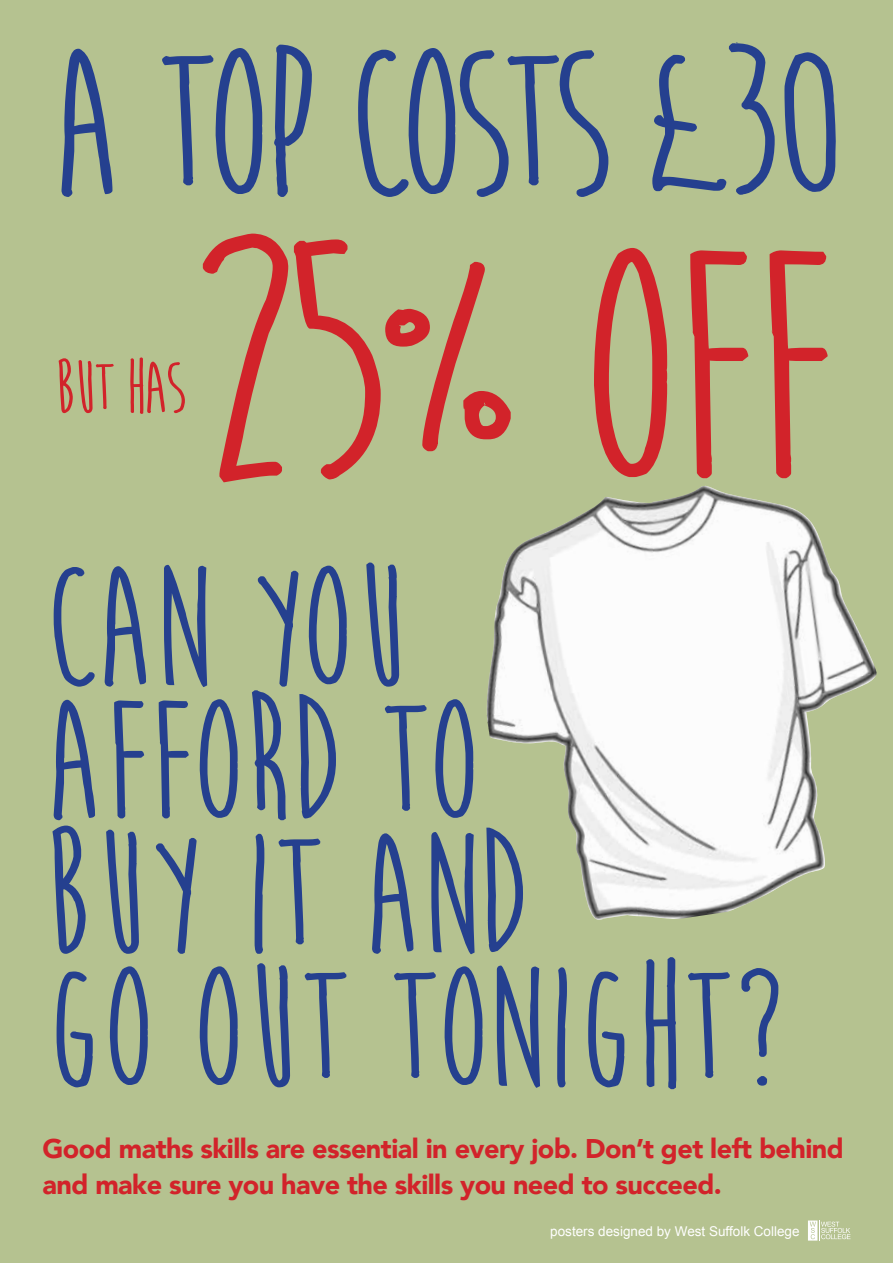
<style>
.page{position:relative;width:893px;height:1263px;background:#b5c290}
.page>*{position:absolute;margin:0;border:0;box-sizing:border-box;transform-origin:0 0}
.t1{font:700 339px "Moon Flower";color:#d2232a}
.t2{font:700 216px "Moon Flower";letter-spacing:-.06em;color:#25408f}
.t3{font:700 175.5px/133.5px "Moon Flower";letter-spacing:-.02em;color:#25408f}
.t4{font:700 75px "Moon Flower";letter-spacing:-.06em;color:#d2232a}
.t5{font:900 27px/36px "Avenir";letter-spacing:-.02em;color:#d2232a}
.t6{font:13.5px "Arial";color:#fff}
.s1{font-size:354px}
</style>
<div class="page">
<img style="left:486px;top:486px;width:391px;height:434px">
<svg style="left:808px;top:1220px;width:42px;height:20px"></svg>
<h2 class="t2" style="left:48px;top:12px;width:800px">A TOP COSTS £30</h2>
<h3 class="t4" style="left:54px;top:349px;width:133px">BUT HAS</h3>
<h1 class="t1" style="left:182px;top:191px;width:660px"><span class="s1">25</span>% OFF</h1>
<h3 class="t3" style="left:43px;top:563px;width:746px">CAN YOU<br>AFFORD TO<br>BUY IT AND<br>GO OUT TONIGHT?</h3>
<p class="t5" style="left:43px;top:1130px;width:803px">Good maths skills are essential in every job. Don’t get left behind and make sure you have the skills you need to succeed.</p>
<p class="t6" style="left:550px;top:1222px;width:251px">posters designed by West Suffolk College</p>
</div>
